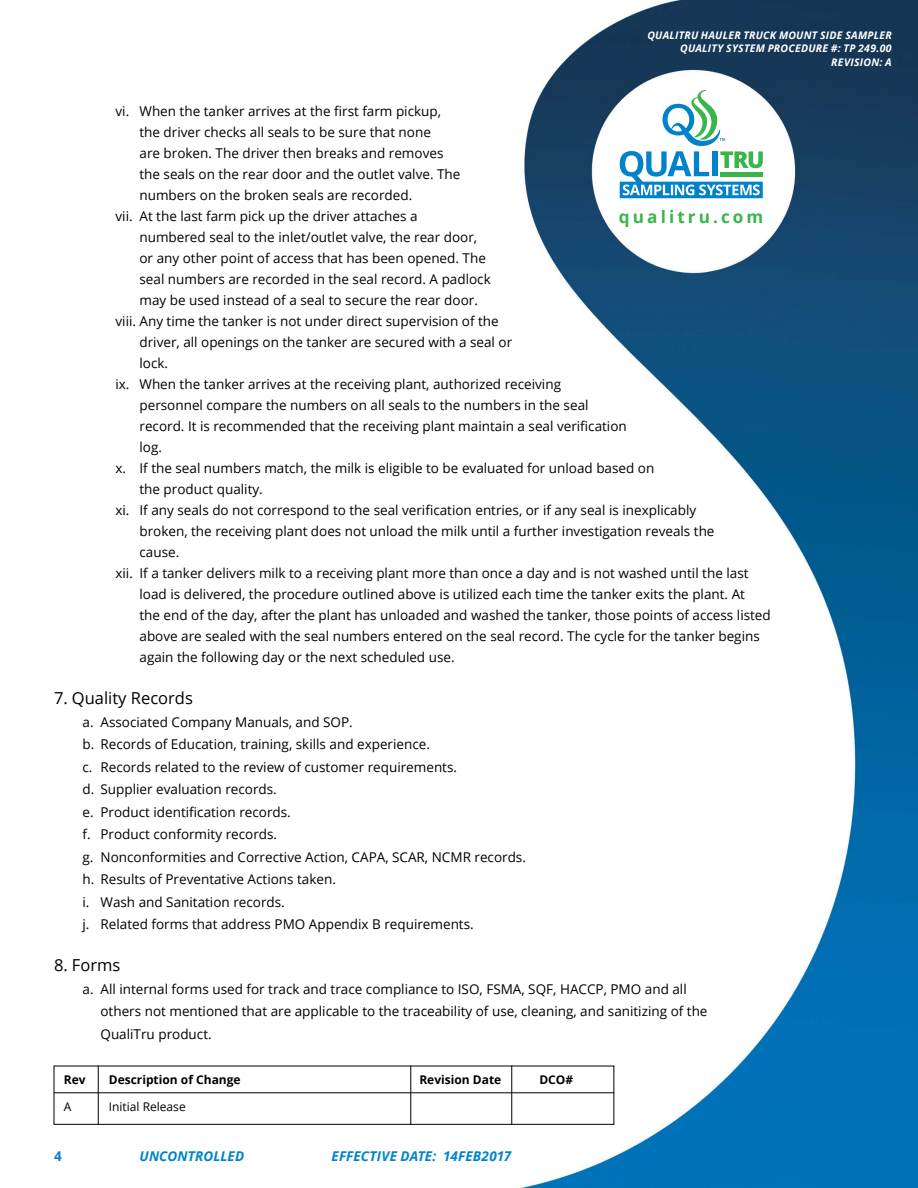
<style>
.page{position:relative;width:918px;height:1188px;background:#fff}
.page>*{position:absolute;margin:0;border:0;box-sizing:border-box;transform-origin:0 0}
.t1{font:700 17.1px "Open Sans";letter-spacing:.18em;color:#39b54a}
.t2{font:16.5px "Open Sans";color:#000}
.t3{font:13.5px/22.5px "Open Sans";color:#000}
.t4{font:italic 700 13.5px "Open Sans";letter-spacing:.01em;color:#0083ca}
.t5{font:700 13.5px "Open Sans";color:#0083ca}
.t6{font:700 12px "Open Sans";color:#000}
.t7{font:12px "Open Sans";color:#000}
.t8{font:italic 700 10.5px/13.5px "Open Sans";letter-spacing:.02em;color:#fff;text-align:right}
</style>
<div class="page">
<img style="left:53px;top:1px;width:865px;height:1187px">
<svg style="left:620px;top:90px;width:143px;height:108px"></svg>
<div style="left:54px;top:1066px;width:560px;height:59px;border:1px solid #000"></div>
<hr style="left:98px;top:1066px;width:1px;height:59px;background:#000">
<hr style="left:54px;top:1092px;width:560px;height:1px;background:#000">
<hr style="left:410px;top:1066px;width:1px;height:59px;background:#000">
<hr style="left:511px;top:1066px;width:1px;height:59px;background:#000">
<p class="t8" style="left:647px;top:28px;width:246px">QUALITRU HAULER TRUCK MOUNT SIDE SAMPLER<br>QUALITY SYSTEM PROCEDURE #: TP 249.00<br>REVISION: A</p>
<p class="t3" style="left:116px;top:100px;width:327px">vi. When the tanker arrives at the first farm pickup,</p>
<p class="t3" style="left:140px;top:121px;width:293px">the driver checks all seals to be sure that none</p>
<p class="t3" style="left:140px;top:142px;width:305px">are broken. The driver then breaks and removes</p>
<p class="t3" style="left:140px;top:163px;width:322px">the seals on the rear door and the outlet valve. The</p>
<p class="t3" style="left:140px;top:184px;width:274px">numbers on the broken seals are recorded.</p>
<p class="t3" style="left:116px;top:205px;width:304px">vii. At the last farm pick up the driver attaches a</p>
<p class="t3" style="left:140px;top:226px;width:339px">numbered seal to the inlet/outlet valve, the rear door,</p>
<p class="t3" style="left:140px;top:247px;width:348px">or any other point of access that has been opened. The</p>
<p class="t3" style="left:140px;top:268px;width:353px">seal numbers are recorded in the seal record. A padlock</p>
<p class="t3" style="left:140px;top:289px;width:340px">may be used instead of a seal to secure the rear door.</p>
<p class="t3" style="left:116px;top:310px;width:385px">viii. Any time the tanker is not under direct supervision of the</p>
<p class="t3" style="left:140px;top:331px;width:374px">driver, all openings on the tanker are secured with a seal or</p>
<p class="t3" style="left:140px;top:352px;width:30px">lock.</p>
<p class="t3" style="left:116px;top:373px;width:447px">ix. When the tanker arrives at the receiving plant, authorized receiving</p>
<p class="t3" style="left:140px;top:394px;width:451px">personnel compare the numbers on all seals to the numbers in the seal</p>
<p class="t3" style="left:140px;top:415px;width:489px">record. It is recommended that the receiving plant maintain a seal verification</p>
<p class="t3" style="left:140px;top:436px;width:24px">log.</p>
<p class="t3" style="left:116px;top:457px;width:540px">x. If the seal numbers match, the milk is eligible to be evaluated for unload based on</p>
<p class="t3" style="left:140px;top:478px;width:125px">the product quality.</p>
<p class="t3" style="left:116px;top:499px;width:582px">xi. If any seals do not correspond to the seal verification entries, or if any seal is inexplicably</p>
<p class="t3" style="left:140px;top:520px;width:577px">broken, the receiving plant does not unload the milk until a further investigation reveals the</p>
<p class="t3" style="left:140px;top:541px;width:41px">cause.</p>
<p class="t3" style="left:116px;top:562px;width:635px">xii. If a tanker delivers milk to a receiving plant more than once a day and is not washed until the last</p>
<p class="t3" style="left:140px;top:583px;width:607px">load is delivered, the procedure outlined above is utilized each time the tanker exits the plant. At</p>
<p class="t3" style="left:140px;top:604px;width:633px">the end of the day, after the plant has unloaded and washed the tanker, those points of access listed</p>
<p class="t3" style="left:140px;top:625px;width:622px">above are sealed with the seal numbers entered on the seal record. The cycle for the tanker begins</p>
<p class="t3" style="left:140px;top:646px;width:317px">again the following day or the next scheduled use.</p>
<p class="t2" style="left:54px;top:687px;width:140px">7. Quality Records</p>
<p class="t3" style="left:82px;top:710px;width:445px">a. Associated Company Manuals, and SOP.<br>b. Records of Education, training, skills and experience.<br>c. Records related to the review of customer requirements.<br>d. Supplier evaluation records.<br>e. Product identification records.<br>f. Product conformity records.<br>g. Nonconformities and Corrective Action, CAPA, SCAR, NCMR records. h. Results of Preventative Actions taken.<br>i. Wash and Sanitation records.<br>j. Related forms that address PMO Appendix B requirements.</p>
<p class="t2" style="left:54px;top:954px;width:68px">8. Forms</p>
<p class="t3" style="left:100px;top:977px;width:609px;text-indent:-18px">a. All internal forms used for track and trace compliance to ISO, FSMA, SQF, HACCP, PMO and all others not mentioned that are applicable to the traceability of use, cleaning, and sanitizing of the<br>QualiTru product.</p>
<p class="t6" style="left:64px;top:1071px;width:23px">Rev</p>
<p class="t6" style="left:109px;top:1071px;width:133px">Description of Change</p>
<p class="t6" style="left:419px;top:1071px;width:83px">Revision Date</p>
<p class="t6" style="left:539px;top:1071px;width:35px">DCO#</p>
<p class="t7" style="left:64px;top:1098px;width:9px">A</p>
<p class="t7" style="left:109px;top:1098px;width:78px">Initial Release</p>
<p class="t1" style="left:619px;top:204px;width:146px">qualitru.com</p>
<p class="t5" style="left:54px;top:1147px;width:9px">4</p>
<p class="t4" style="left:139px;top:1147px;width:106px">UNCONTROLLED</p>
<p class="t4" style="left:331px;top:1147px;width:181px">EFFECTIVE DATE: 14FEB2017</p>
</div>
